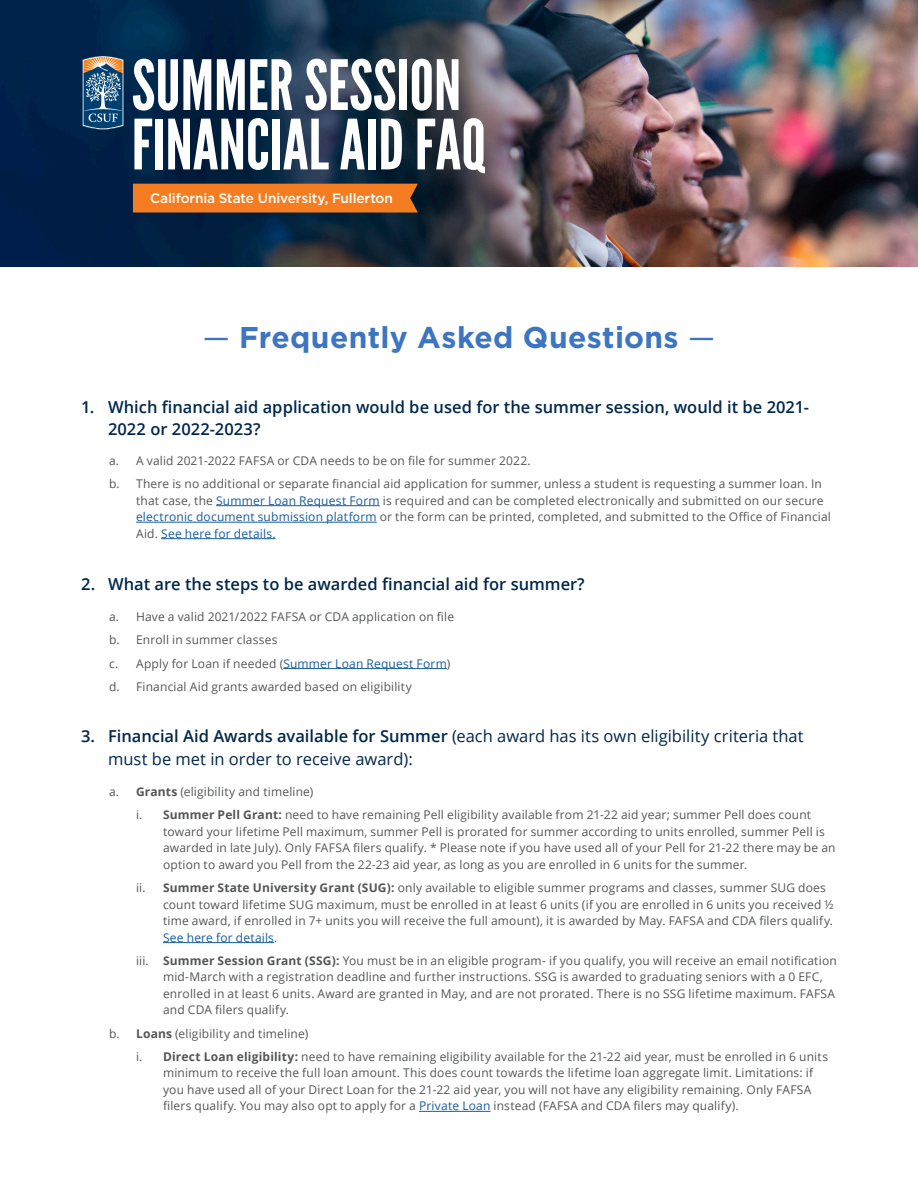
<style>
.page{position:relative;width:918px;height:1188px;background:#fff}
.page>*{position:absolute;margin:0;border:0;box-sizing:border-box;transform-origin:0 0}
.t1{font:69px "League Gothic";color:#fff}
.t2{font:700 30px "Gotham";letter-spacing:.01em;color:#3d75c0}
.t3{font:600 16.5px/22.5px "Open Sans";color:#00274c}
.t4{font:16.5px/22.5px "Open Sans";color:#00274c}
.t5{font:500 13.65px "Gotham";letter-spacing:-.01em;color:#fff}
.t6{font:12px/16.5px "Open Sans";letter-spacing:.015em;color:#545555}
.s1{font-weight:400}
.s2{color:#175d9e}
.s3{font-weight:600}
.s4{font-weight:700}
</style>
<div class="page">
<img style="left:0;top:0;width:918px;height:267px">
<hr style="left:216px;top:505px;width:164px;height:1px;background:#175d9e">
<hr style="left:136px;top:522px;width:241px;height:1px;background:#175d9e">
<hr style="left:161px;top:538px;width:115px;height:1px;background:#175d9e">
<hr style="left:283px;top:668px;width:164px;height:1px;background:#175d9e">
<hr style="left:163px;top:942px;width:111px;height:1px;background:#175d9e">
<hr style="left:419px;top:1111px;width:71px;height:1px;background:#175d9e">
<div style="left:133px;top:184px;width:285px;height:29px;background:#f47d21"></div>
<svg style="left:82px;top:56px;width:42px;height:74px;background:#57768c"></svg>
<p class="t1" style="left:132px;top:44px;width:331px">SUMMER SESSION</p>
<p class="t1" style="left:132px;top:104px;width:356px">FINANCIAL AID FAQ</p>
<p class="t5" style="left:150px;top:189px;width:244px">California State University, Fullerton</p>
<p class="t2" style="left:203px;top:318px;width:514px"><span class="s1">—</span> Frequently Asked Questions <span class="s1">—</span></p>
<p class="t3" style="left:108px;top:395px;width:703px;text-indent:-27px">1. Which financial aid application would be used for the summer session, would it be 2021-<br>2022 or 2022-2023?</p>
<p class="t6" style="left:109px;top:452px;width:423px">a. A valid 2021-2022 FAFSA or CDA needs to be on file for summer 2022.</p>
<p class="t6" style="left:136px;top:475px;width:696px;text-indent:-27px">b. There is no additional or separate financial aid application for summer, unless a student is requesting a summer loan. In that case, the <span class="s2">Summer Loan Request Form</span> is required and can be completed electronically and submitted on our secure <span class="s2">electronic document submission platform</span> or the form can be printed, completed, and submitted to the Office of Financial Aid. <span class="s2">See here for details.</span></p>
<p class="t3" style="left:81px;top:573px;width:505px">2. What are the steps to be awarded financial aid for summer?</p>
<p class="t6" style="left:109px;top:608px;width:347px">a. Have a valid 2021/2022 FAFSA or CDA application on file</p>
<p class="t6" style="left:109px;top:632px;width:170px">b. Enroll in summer classes</p>
<p class="t6" style="left:109px;top:655px;width:343px">c. Apply for Loan if needed (<span class="s2">Summer Loan Request Form</span>)</p>
<p class="t6" style="left:109px;top:678px;width:304px">d. Financial Aid grants awarded based on eligibility</p>
<p class="t4" style="left:108px;top:725px;width:697px;text-indent:-27px"><span class="s3">3. Financial Aid Awards available for Summer</span> (each award has its own eligibility criteria that must be met in order to receive award):</p>
<p class="t6" style="left:109px;top:783px;width:206px">a. <span class="s4">Grants</span> (eligibility and timeline)</p>
<p class="t6" style="left:163px;top:807px;width:674px;text-indent:-27px">i. <span class="s4">Summer Pell Grant:</span> need to have remaining Pell eligibility available from 21-22 aid year; summer Pell does count toward your lifetime Pell maximum, summer Pell is prorated for summer according to units enrolled, summer Pell is awarded in late July). Only FAFSA filers qualify. * Please note if you have used all of your Pell for 21-22 there may be an option to award you Pell from the 22-23 aid year, as long as you are enrolled in 6 units for the summer.</p>
<p class="t6" style="left:163px;top:879px;width:672px;text-indent:-27px">ii. <span class="s4">Summer State University Grant (SUG):</span> only available to eligible summer programs and classes, summer SUG does count toward lifetime SUG maximum, must be enrolled in at least 6 units (if you are enrolled in 6 units you received ½ time award, if enrolled in 7+ units you will receive the full amount), it is awarded by May. FAFSA and CDA filers qualify.<br><span class="s2">See here for details</span>.</p>
<p class="t6" style="left:163px;top:952px;width:675px;text-indent:-27px">iii. <span class="s4">Summer Session Grant (SSG):</span> You must be in an eligible program- if you qualify, you will receive an email notification mid-March with a registration deadline and further instructions. SSG is awarded to graduating seniors with a 0 EFC, enrolled in at least 6 units. Award are granted in May, and are not prorated. There is no SSG lifetime maximum. FAFSA and CDA filers qualify.</p>
<p class="t6" style="left:109px;top:1025px;width:201px">b. <span class="s4">Loans</span> (eligibility and timeline)</p>
<p class="t6" style="left:163px;top:1048px;width:666px;text-indent:-27px">i. <span class="s4">Direct Loan eligibility:</span> need to have remaining eligibility available for the 21-22 aid year, must be enrolled in 6 units minimum to receive the full loan amount. This does count towards the lifetime loan aggregate limit. Limitations: if you have used all of your Direct Loan for the 21-22 aid year, you will not have any eligibility remaining. Only FAFSA filers qualify. You may also opt to apply for a <span class="s2">Private Loan</span> instead (FAFSA and CDA filers may qualify).</p>
</div>
